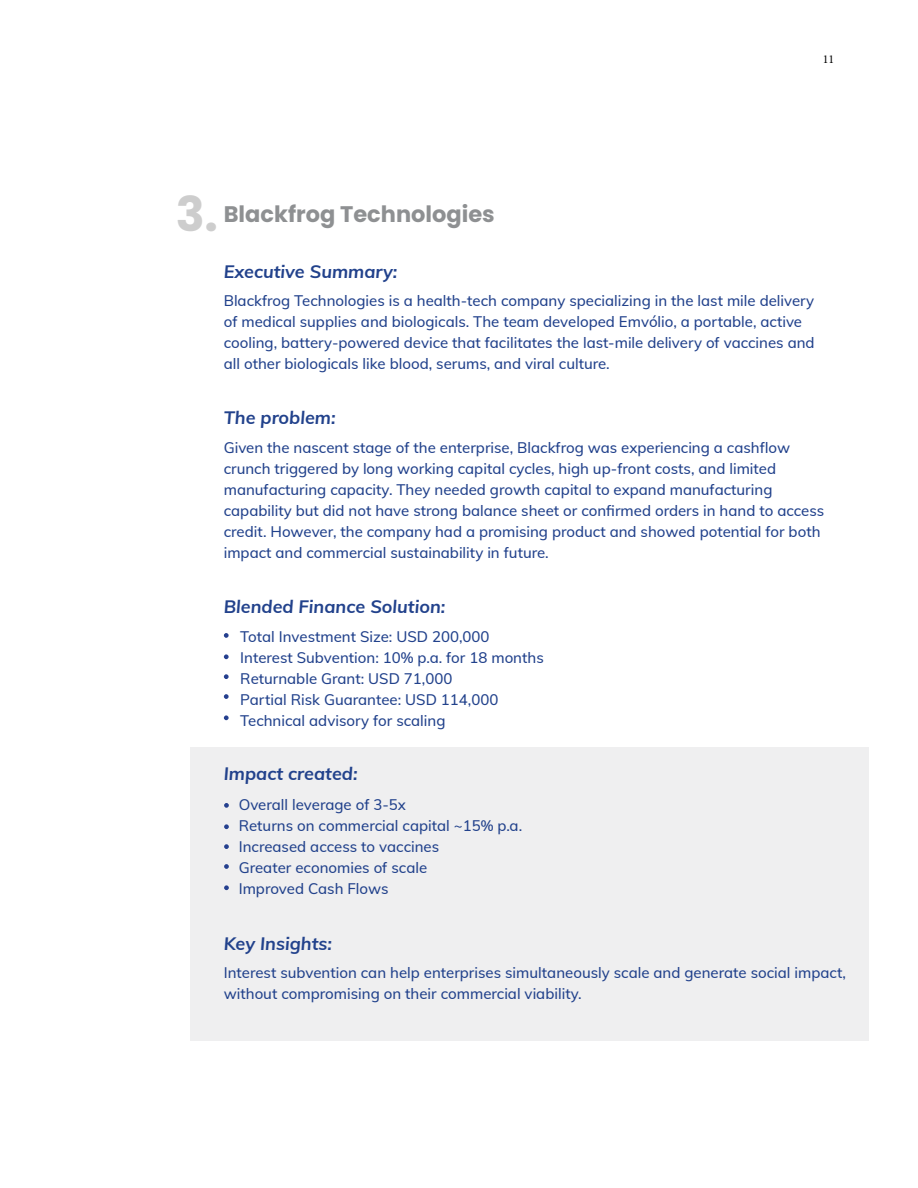
<style>
.page{position:relative;width:918px;height:1188px;background:#fff}
.page>*{position:absolute;margin:0;border:0;box-sizing:border-box;transform-origin:0 0}
.t1{font:700 22.5px "Poppins";color:#8e9092}
.t2{font:italic 700 18px "Muli";color:#22428c}
.t3{font:500 15px/21px "Muli";color:#22428c}
.t4{font:12px "Minion Pro";color:#000}
.s1{font-size:48px;color:#000}
</style>
<div class="page">
<div style="left:190px;top:747px;width:678px;height:294px;background:#efeff0"></div>
<svg style="left:224px;top:633px;width:5px;height:5px"></svg>
<svg style="left:224px;top:654px;width:5px;height:5px"></svg>
<svg style="left:224px;top:674px;width:5px;height:5px"></svg>
<svg style="left:224px;top:694px;width:5px;height:5px"></svg>
<svg style="left:224px;top:715px;width:5px;height:5px"></svg>
<svg style="left:224px;top:803px;width:5px;height:5px"></svg>
<svg style="left:224px;top:824px;width:5px;height:5px"></svg>
<svg style="left:224px;top:844px;width:5px;height:5px"></svg>
<svg style="left:224px;top:864px;width:5px;height:5px"></svg>
<svg style="left:224px;top:885px;width:5px;height:5px"></svg>
<p class="t4" style="left:823px;top:51px;width:13px">11</p>
<h1 class="t1" style="left:176px;top:201px;width:321px"><span class="s1">3.</span> Blackfrog Technologies</h1>
<p class="t2" style="left:224px;top:258px;width:175px">Executive Summary:</p>
<p class="t3" style="left:224px;top:289px;width:592px">Blackfrog Technologies is a health-tech company specializing in the last mile delivery of medical supplies and biologicals. The team developed Emvólio, a portable, active cooling, battery-powered device that facilitates the last-mile delivery of vaccines and all other biologicals like blood, serums, and viral culture.</p>
<p class="t2" style="left:224px;top:405px;width:113px">The problem:</p>
<p class="t3" style="left:224px;top:436px;width:602px">Given the nascent stage of the enterprise, Blackfrog was experiencing a cashflow crunch triggered by long working capital cycles, high up-front costs, and limited manufacturing capacity. They needed growth capital to expand manufacturing capability but did not have strong balance sheet or confirmed orders in hand to access credit. However, the company had a promising product and showed potential for both impact and commercial sustainability in future.</p>
<p class="t2" style="left:224px;top:594px;width:223px">Blended Finance Solution:</p>
<p class="t3" style="left:240px;top:625px;width:305px">Total Investment Size: USD 200,000<br>Interest Subvention: 10% p.a. for 18 months Returnable Grant: USD 71,000<br>Partial Risk Guarantee: USD 114,000<br>Technical advisory for scaling</p>
<p class="t2" style="left:224px;top:761px;width:135px">Impact created:</p>
<p class="t3" style="left:239px;top:793px;width:285px">Overall leverage of 3-5x<br>Returns on commercial capital ~15% p.a.<br>Increased access to vaccines<br>Greater economies of scale<br>Improved Cash Flows</p>
<p class="t2" style="left:224px;top:930px;width:110px">Key Insights:</p>
<p class="t3" style="left:224px;top:961px;width:624px">Interest subvention can help enterprises simultaneously scale and generate social impact, without compromising on their commercial viability.</p>
</div>
